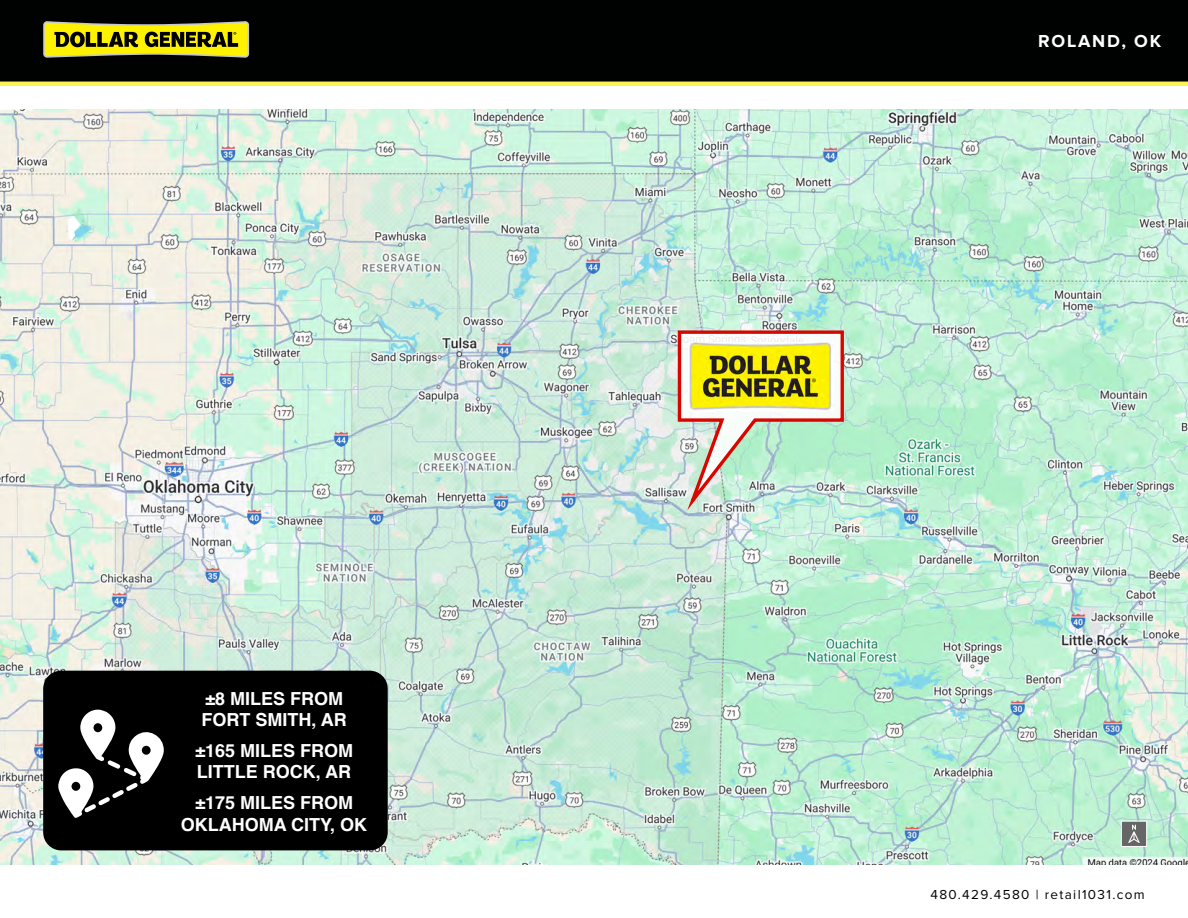
<style>
.page{position:relative;width:1188px;height:918px;background:#fff}
.page>*{position:absolute;margin:0;border:0;box-sizing:border-box;transform-origin:0 0}
.t1{font:700 18px/21.6px "Helvetica";color:#fff}
.t2{font:700 18px "Proxima Nova";letter-spacing:.1em;color:#fff}
.t3{font:13.5px "Proxima Nova";letter-spacing:.1em;color:#000}
</style>
<div class="page">
<div style="left:0;top:0;width:1188px;height:84px;background:#000101"></div>
<hr style="left:0;top:82px;width:1188px;height:4px;background:#fdf250">
<svg style="left:43px;top:21px;width:206px;height:37px"></svg>
<img style="left:0;top:110px;width:1188px;height:754px">
<div style="left:1121px;top:821px;width:26px;height:26px;background:#666;border:1px solid #fff"></div>
<svg style="left:1128px;top:825px;width:12px;height:18px"></svg>
<img style="left:676px;top:329px;width:170px;height:191px">
<div style="left:43px;top:671px;width:345px;height:179px;background:#000;border-radius:18px"></div>
<svg style="left:58px;top:710px;width:106px;height:108px"></svg>
<p class="t1" style="left:201px;top:689px;width:147px">±8 MILES FROM<br>FORT SMITH, AR</p>
<p class="t1" style="left:195px;top:742px;width:159px">±165 MILES FROM<br>LITTLE ROCK, AR</p>
<p class="t1" style="left:181px;top:794px;width:188px;text-align:center">±175 MILES FROM<br>OKLAHOMA CITY, OK</p>
<p class="t2" style="left:1038px;top:32px;width:125px">ROLAND, OK</p>
<p class="t3" style="left:931px;top:889px;width:216px">480.429.4580 | retail1031.com</p>
</div>
